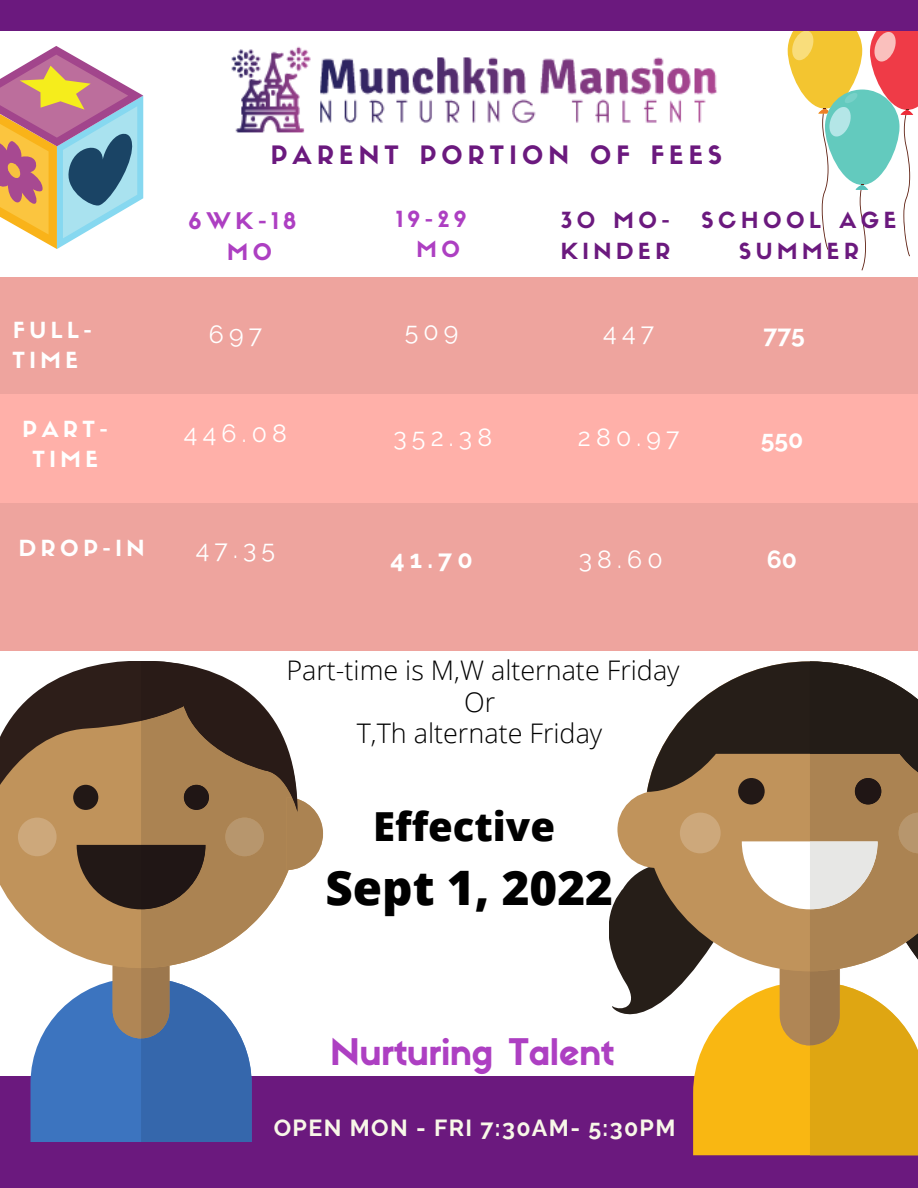
<style>
.page{position:relative;width:918px;height:1188px;background:#fff}
.page>*{position:absolute;margin:0;border:0;box-sizing:border-box;transform-origin:0 0}
.t1{font:800 47.55px "Open Sans";color:#000}
.t2{font:800 40.05px "Open Sans";color:#000}
.t3{font:36px "Sifonn Basic";color:#ad3fc2}
.t4{font:300 27px/31.7px "Open Sans";color:#000;text-align:center}
.t5{font:24.9px "Raleway";letter-spacing:.21em;color:#fff}
.t6{font:24.9px "Sifonn Basic";letter-spacing:.21em;color:#6b197e}
.t7{font:700 24.9px "Raleway";color:#fff}
.t8{font:700 24.75px "Raleway";color:#fff}
.t9{font:700 23.25px "Raleway";letter-spacing:.06em;color:#f8f7e8}
.t10{font:22.5px/31.3px "Sifonn Basic";letter-spacing:.21em;color:#ad3fc2}
.t11{font:21.75px/30.3px "Sifonn Basic";letter-spacing:.21em;color:#6b197e}
.t12{font:21.75px/30.3px "Sifonn Basic";letter-spacing:.21em;color:#fff}
.t13{font:21.75px/30.3px "Sifonn Basic";color:#ad3fc2}
</style>
<div class="page">
<div style="left:0;top:1077px;width:918px;height:111px;background:#6b197e"></div>
<div style="left:0;top:358px;width:918px;height:121px;background:#ffb0a9"></div>
<svg style="left:791px;top:30px;width:127px;height:240px"></svg>
<div style="left:0;top:278px;width:918px;height:115px;background:#eea49e"></div>
<div style="left:0;top:496px;width:918px;height:155px;background:#eea49e"></div>
<div style="left:0;top:403px;width:918px;height:99px;background:#ffb0a9"></div>
<img style="left:178px;top:30px;width:604px;height:103px">
<div style="left:0;top:0;width:918px;height:30px;background:#6b197e"></div>
<svg style="left:0;top:812px;width:30px;height:113px;fill:#c0935b"></svg>
<div style="left:18px;top:818px;width:39px;height:38px;background:#cda87b;border-radius:50%"></div>
<svg style="left:0;top:697px;width:30px;height:115px;background:#866d55"></svg>
<svg style="left:30px;top:661px;width:293px;height:481px"></svg>
<svg style="left:609px;top:661px;width:309px;height:494px"></svg>
<svg style="left:0;top:46px;width:143px;height:203px"></svg>
<p class="t12" style="left:13px;top:317px;width:81px">FULL-<br>TIME</p>
<p class="t12" style="left:23px;top:416px;width:87px;text-align:center">PART-<br>TIME</p>
<p class="t12" style="left:19px;top:535px;width:127px">DROP-IN</p>
<p class="t6" style="left:271px;top:145px;width:453px">PARENT PORTION OF FEES</p>
<p class="t13" style="left:416px;top:206px;width:52px;text-indent:-20px">19-29<br>MO</p>
<p class="t10" style="left:227px;top:208px;width:71px;text-indent:-38px">6WK-18<br>MO</p>
<p class="t11" style="left:701px;top:208px;width:196px;text-align:center">SCHOOL AGE<br>SUMMER</p>
<p class="t11" style="left:561px;top:208px;width:111px">30 MO-<br>KINDER</p>
<p class="t5" style="left:209px;top:320px;width:55px">697</p>
<p class="t5" style="left:405px;top:316px;width:55px">509</p>
<p class="t5" style="left:603px;top:318px;width:52px">447</p>
<p class="t5" style="left:184px;top:419px;width:105px">446.08</p>
<p class="t5" style="left:393px;top:422px;width:100px">352.38</p>
<p class="t5" style="left:578px;top:422px;width:103px">280.97</p>
<p class="t5" style="left:196px;top:535px;width:81px">47.35</p>
<p class="t7" style="left:390px;top:545px;width:84px">41.70</p>
<p class="t5" style="left:579px;top:545px;width:85px">38.60</p>
<p class="t4" style="left:286px;top:654px;width:395px">Part-time is M,W alternate Friday<br>Or<br>T,Th alternate Friday</p>
<h2 class="t2" style="left:373px;top:798px;width:183px">Effective</h2>
<h1 class="t1" style="left:325px;top:855px;width:289px">Sept 1, 2022</h1>
<p class="t8" style="left:763px;top:319px;width:43px">775</p>
<p class="t8" style="left:761px;top:424px;width:44px">550</p>
<p class="t8" style="left:767px;top:545px;width:32px">60</p>
<h3 class="t3" style="left:330px;top:1038px;width:286px">Nurturing Talent</h3>
<p class="t9" style="left:274px;top:1114px;width:403px">OPEN MON - FRI 7:30AM- 5:30PM</p>
</div>
